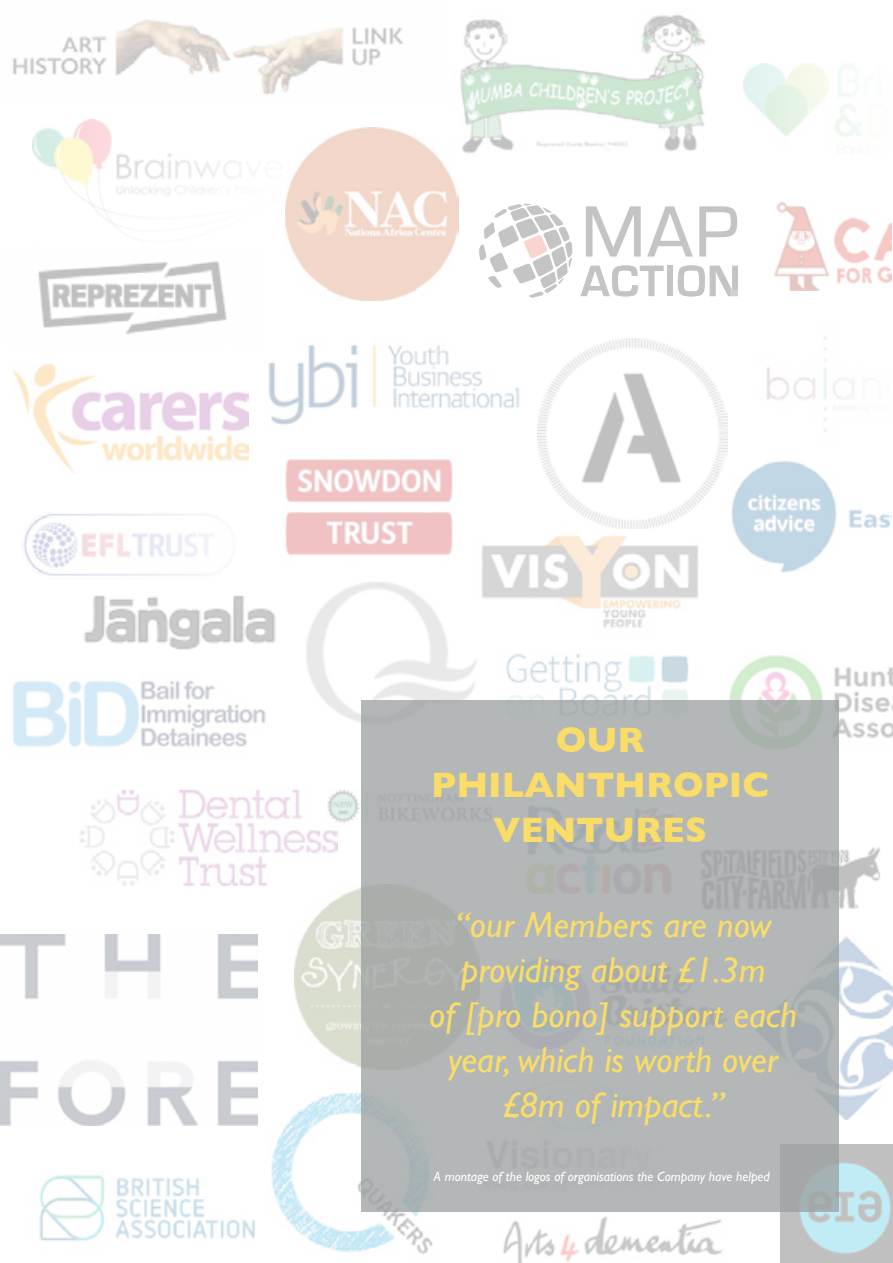
<style>
.page{position:relative;width:893px;height:1263px;background:#fff}
.page>*{position:absolute;margin:0;border:0;box-sizing:border-box;transform-origin:0 0}
.t1{font:italic 36px/45px "Gill Sans";color:#f9dd68;text-align:center}
.t2{font:700 36px/45px "Gill Sans";color:#f9dd68;text-align:center}
.t3{font:300 15.75px "Gill Sans";color:#f9dd68}
.t4{font:italic 13.5px "Gill Sans";color:#fff}
</style>
<div class="page">
<img style="left:499px;top:1211px;width:235px;height:52px">
<img style="left:13px;top:19px;width:390px;height:76px">
<img style="left:84px;top:601px;width:192px;height:49px">
<svg style="left:479px;top:204px;width:93px;height:94px"></svg>
<svg style="left:586px;top:206px;width:55px;height:51px"></svg>
<svg style="left:647px;top:206px;width:46px;height:51px"></svg>
<svg style="left:699px;top:206px;width:38px;height:51px"></svg>
<svg style="left:581px;top:265px;width:82px;height:31px"></svg>
<div style="left:667px;top:266px;width:6px;height:30px;background:#c4c4c4"></div>
<svg style="left:678px;top:265px;width:60px;height:31px"></svg>
<img style="left:460px;top:14px;width:246px;height:139px">
<img style="left:729px;top:655px;width:164px;height:83px">
<img style="left:775px;top:203px;width:116px;height:88px">
<img style="left:12px;top:365px;width:237px;height:108px">
<img style="left:80px;top:789px;width:258px;height:96px">
<img style="left:743px;top:64px;width:118px;height:90px">
<img style="left:730px;top:291px;width:124px;height:141px">
<img style="left:33px;top:119px;width:208px;height:107px">
<img style="left:24px;top:514px;width:221px;height:87px">
<img style="left:482px;top:528px;width:217px;height:100px">
<img style="left:38px;top:261px;width:189px;height:104px">
<img style="left:257px;top:1087px;width:211px;height:167px">
<img style="left:285px;top:459px;width:168px;height:96px">
<img style="left:839px;top:847px;width:41px;height:62px">
<img style="left:0;top:935px;width:257px;height:191px">
<img style="left:268px;top:345px;width:252px;height:80px">
<img style="left:537px;top:338px;width:190px;height:190px">
<img style="left:295px;top:884px;width:66px;height:184px">
<img style="left:13px;top:681px;width:253px;height:66px">
<img style="left:286px;top:127px;width:173px;height:173px">
<img style="left:719px;top:453px;width:172px;height:120px">
<img style="left:39px;top:1167px;width:226px;height:84px">
<img style="left:506px;top:654px;width:183px;height:46px">
<img style="left:839px;top:936px;width:54px;height:184px">
<img style="left:327px;top:789px;width:33px;height:33px">
<div style="left:361px;top:700px;width:478px;height:511px;background:linear-gradient(to right,#b1b5b4,#b0b5b5)"></div>
<p class="t2" style="left:431px;top:717px;width:339px">OUR<br>PHILANTHROPIC<br>VENTURES</p>
<p class="t1" style="left:429px;top:902px;width:370px">“our Members are now providing about £1.3m<br>of [pro bono] support each year, which is worth over £8m of impact.”</p>
<p class="t3" style="left:703px;top:1099px;width:4px">.</p>
<p class="t4" style="left:434px;top:1168px;width:337px">A montage of the logos of organisations the Company have helped</p>
</div>
